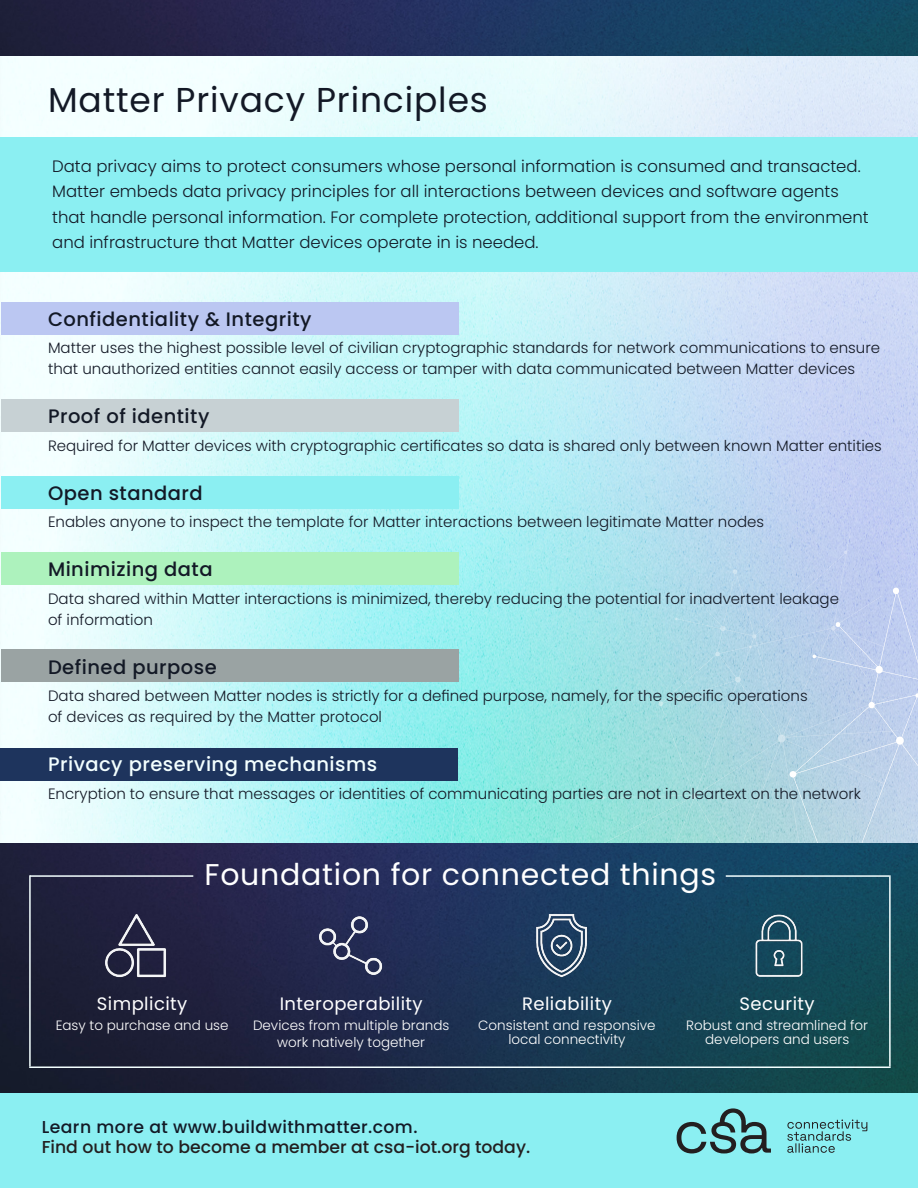
<style>
.page{position:relative;width:918px;height:1188px;background:#fff}
.page>*{position:absolute;margin:0;border:0;box-sizing:border-box;transform-origin:0 0}
.t1{font:34.5px "Poppins";letter-spacing:.025em;color:#131926}
.t2{font:30px "Poppins";letter-spacing:.025em;color:#fff}
.t3{font:500 19.5px "Poppins";letter-spacing:.025em;color:#131926}
.t4{font:500 19.5px "Poppins";letter-spacing:.025em;color:#f3ffff}
.t5{font:18px "Poppins";letter-spacing:.025em;color:#fff}
.t6{font:500 17.25px "Poppins";color:#231f20}
.t7{font:500 17.25px "Poppins";letter-spacing:.025em;color:#131926}
.t8{font:300 16.5px/25.5px "Poppins";color:#131926}
.t9{font:300 15px/21px "Poppins";color:#131926}
.t10{font:300 13.5px/13.5px "Poppins";color:#fff;text-align:center}
</style>
<div class="page">
<img style="left:0;top:55px;width:918px;height:789px">
<svg style="left:271px;top:533px;width:647px;height:311px;background:#a4e0e8"></svg>
<img style="left:0;top:844px;width:918px;height:250px">
<img style="left:89px;top:898px;width:94px;height:95px">
<img style="left:303px;top:898px;width:94px;height:95px">
<img style="left:514px;top:898px;width:95px;height:95px">
<img style="left:732px;top:898px;width:94px;height:95px">
<hr style="left:726px;top:875px;width:163px;height:2px;background:#f3ffff">
<hr style="left:29px;top:1066px;width:862px;height:2px;background:#f3ffff">
<hr style="left:30px;top:875px;width:163px;height:2px;background:#f3ffff">
<hr style="left:29px;top:875px;width:2px;height:191px;background:#f3ffff">
<hr style="left:889px;top:875px;width:2px;height:191px;background:#f3ffff">
<div style="left:0;top:1094px;width:918px;height:94px;background:#8beff2"></div>
<svg style="left:677px;top:1108px;width:190px;height:45px"></svg>
<div style="left:0;top:748px;width:457px;height:33px;background:#1e345d"></div>
<div style="left:0;top:137px;width:918px;height:134px;background:#8beff2"></div>
<div style="left:2px;top:302px;width:457px;height:32px;background:#bbc7f2"></div>
<div style="left:2px;top:399px;width:457px;height:33px;background:#c7d1d4"></div>
<div style="left:2px;top:476px;width:457px;height:33px;background:#8beff2"></div>
<div style="left:2px;top:552px;width:457px;height:32px;background:#adf2bd"></div>
<div style="left:2px;top:650px;width:457px;height:32px;background:#9aa3a3"></div>
<img style="left:0;top:0;width:918px;height:55px">
<p class="t1" style="left:48px;top:80px;width:441px">Matter Privacy Principles</p>
<p class="t8" style="left:52px;top:153px;width:818px">Data privacy aims to protect consumers whose personal information is consumed and transacted.<br>Matter embeds data privacy principles for all interactions between devices and software agents that handle personal information. For complete protection, additional support from the environment and infrastructure that Matter devices operate in is needed.</p>
<p class="t3" style="left:48px;top:307px;width:265px">Confidentiality &amp; Integrity</p>
<p class="t9" style="left:48px;top:338px;width:834px">Matter uses the highest possible level of civilian cryptographic standards for network communications to ensure that unauthorized entities cannot easily access or tamper with data communicated between Matter devices</p>
<p class="t3" style="left:48px;top:405px;width:163px">Proof of identity</p>
<p class="t9" style="left:48px;top:435px;width:835px">Required for Matter devices with cryptographic certificates so data is shared only between known Matter entities</p>
<p class="t3" style="left:48px;top:481px;width:156px">Open standard</p>
<p class="t9" style="left:48px;top:512px;width:718px">Enables anyone to inspect the template for Matter interactions between legitimate Matter nodes</p>
<p class="t3" style="left:48px;top:558px;width:166px">Minimizing data</p>
<p class="t9" style="left:48px;top:588px;width:793px">Data shared within Matter interactions is minimized, thereby reducing the potential for inadvertent leakage of information</p>
<p class="t3" style="left:48px;top:655px;width:170px">Defined purpose</p>
<p class="t9" style="left:48px;top:686px;width:761px">Data shared between Matter nodes is strictly for a defined purpose, namely, for the specific operations of devices as required by the Matter protocol</p>
<p class="t4" style="left:48px;top:753px;width:331px">Privacy preserving mechanisms</p>
<p class="t9" style="left:48px;top:783px;width:814px">Encryption to ensure that messages or identities of communicating parties are not in cleartext on the network</p>
<p class="t2" style="left:204px;top:857px;width:513px">Foundation for connected things</p>
<p class="t5" style="left:97px;top:993px;width:92px">Simplicity</p>
<p class="t10" style="left:56px;top:1019px;width:174px">Easy to purchase and use</p>
<p class="t5" style="left:280px;top:993px;width:144px">Interoperability</p>
<p class="t10" style="left:253px;top:1017px;width:198px;line-height:16.5px">Devices from multiple brands work natively together</p>
<p class="t5" style="left:522px;top:993px;width:91px">Reliability</p>
<p class="t10" style="left:478px;top:1019px;width:179px">Consistent and responsive local connectivity</p>
<p class="t7" style="left:42px;top:1117px;width:377px">Learn more at www.buildwithmatter.com.</p>
<p class="t6" style="left:42px;top:1137px;width:490px">Find out how to become a member at csa-iot.org today.</p>
<p class="t5" style="left:740px;top:993px;width:77px">Security</p>
<p class="t10" style="left:686px;top:1019px;width:183px">Robust and streamlined for developers and users</p>
</div>
